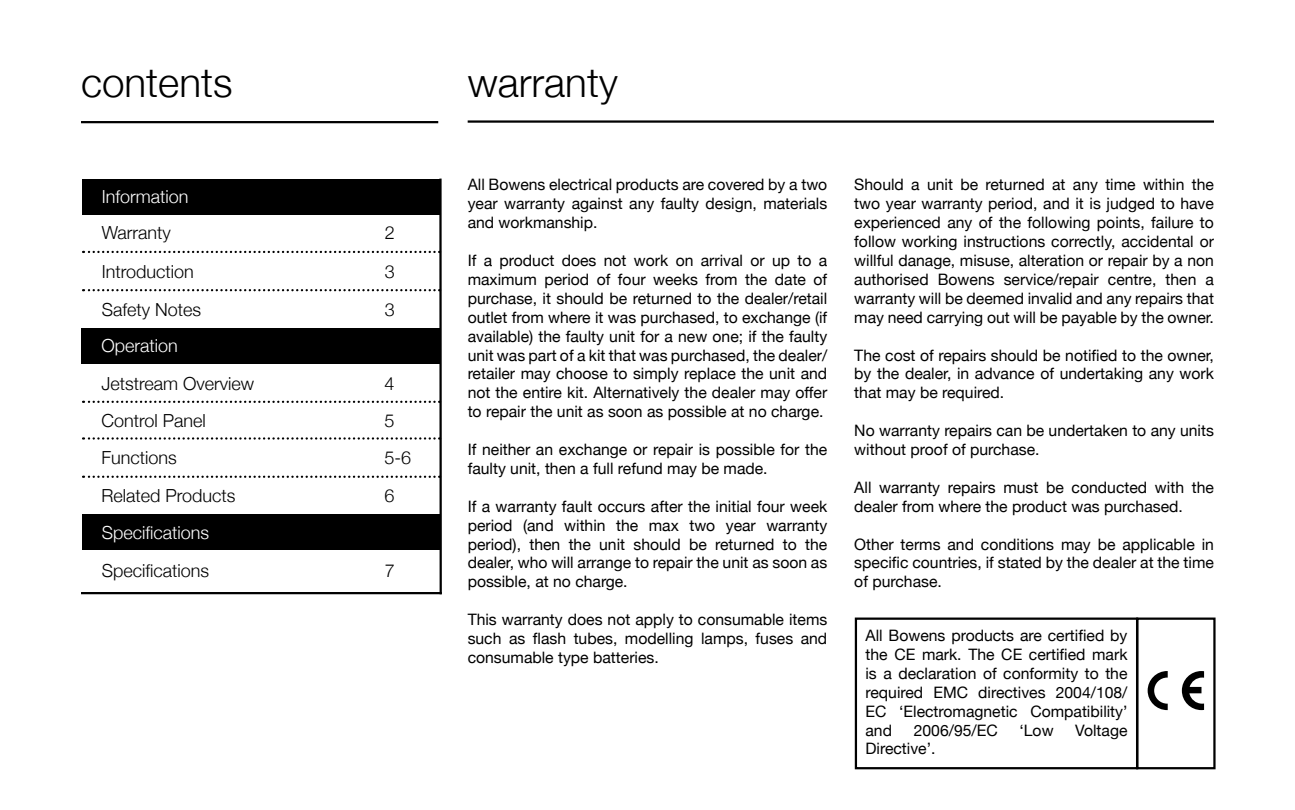
<style>
.page{position:relative;width:1295px;height:810px;background:#fff}
.page>*{position:absolute;margin:0;border:0;box-sizing:border-box;transform-origin:0 0}
.t1{font:300 40.5px "Helvetica Neue";color:#000}
.t2{font:300 18px "Helvetica Neue";color:#000}
.t3{font:300 18px "Helvetica Neue";color:#fff}
.t4{font:15.75px/18.9px "Helvetica Neue";color:#000;text-align:justify}
</style>
<div class="page">
<div style="left:82px;top:179px;width:359px;height:35px;background:#000"></div>
<hr style="left:468px;top:120px;width:746px;height:3px;background:#000">
<hr style="left:81px;top:121px;width:357px;height:2px;background:#000">
<div style="left:855px;top:618px;width:283px;height:151px;border:2px solid #000"></div>
<svg style="left:1147px;top:671px;width:20px;height:39px"></svg>
<svg style="left:1182px;top:671px;width:22px;height:39px"></svg>
<div style="left:1136px;top:618px;width:79px;height:151px;border:2px solid #000"></div>
<div style="left:81px;top:328px;width:359px;height:36px;background:#000"></div>
<div style="left:82px;top:515px;width:359px;height:35px;background:#000"></div>
<hr style="left:439px;top:179px;width:3px;height:415px;background:#000">
<hr style="left:81px;top:592px;width:361px;height:2px;background:#000">
<svg style="left:83px;top:437px;width:357px;height:3px"></svg>
<svg style="left:83px;top:401px;width:356px;height:2px"></svg>
<svg style="left:83px;top:289px;width:356px;height:2px"></svg>
<svg style="left:83px;top:251px;width:356px;height:2px"></svg>
<svg style="left:83px;top:476px;width:357px;height:2px"></svg>
<h1 class="t1" style="left:81px;top:57px;width:153px">contents</h1>
<h1 class="t1" style="left:468px;top:57px;width:152px">warranty</h1>
<p class="t3" style="left:102px;top:185px;width:88px">Information</p>
<p class="t2" style="left:102px;top:222px;width:71px">Warranty</p>
<p class="t2" style="left:385px;top:222px;width:12px">2</p>
<p class="t2" style="left:102px;top:260px;width:94px">Introduction</p>
<p class="t2" style="left:385px;top:260px;width:12px">3</p>
<p class="t2" style="left:102px;top:299px;width:101px">Safety Notes</p>
<p class="t2" style="left:385px;top:299px;width:12px">3</p>
<p class="t3" style="left:101px;top:335px;width:78px">Operation</p>
<p class="t2" style="left:101px;top:373px;width:154px">Jetstream Overview</p>
<p class="t2" style="left:384px;top:373px;width:12px">4</p>
<p class="t2" style="left:101px;top:410px;width:106px">Control Panel</p>
<p class="t2" style="left:384px;top:410px;width:12px">5</p>
<p class="t2" style="left:101px;top:446px;width:77px">Functions</p>
<p class="t2" style="left:384px;top:446px;width:28px">5-6</p>
<p class="t2" style="left:101px;top:485px;width:136px">Related Products</p>
<p class="t2" style="left:384px;top:485px;width:12px">6</p>
<p class="t3" style="left:102px;top:521px;width:109px">Specifications</p>
<p class="t2" style="left:102px;top:560px;width:109px">Specifications</p>
<p class="t2" style="left:385px;top:560px;width:12px">7</p>
<p class="t4" style="left:468px;top:175px;width:361px">All Bowens electrical products are covered by a two year warranty against any faulty design, materials and workmanship.</p>
<p class="t4" style="left:468px;top:251px;width:361px">If a product does not work on arrival or up to a maximum period of four weeks from the date of purchase, it should be returned to the dealer/retail outlet from where it was purchased, to exchange (if available) the faulty unit for a new one; if the faulty unit was part of a kit that was purchased, the dealer/ retailer may choose to simply replace the unit and not the entire kit. Alternatively the dealer may offer to repair the unit as soon as possible at no charge.</p>
<p class="t4" style="left:468px;top:440px;width:361px">If neither an exchange or repair is possible for the faulty unit, then a full refund may be made.</p>
<p class="t4" style="left:468px;top:497px;width:361px">If a warranty fault occurs after the initial four week period (and within the max two year warranty period), then the unit should be returned to the dealer, who will arrange to repair the unit as soon as possible, at no charge.</p>
<p class="t4" style="left:468px;top:610px;width:361px">This warranty does not apply to consumable items such as flash tubes, modelling lamps, fuses and consumable type batteries.</p>
<p class="t4" style="left:854px;top:175px;width:361px">Should a unit be returned at any time within the two year warranty period, and it is judged to have experienced any of the following points, failure to follow working instructions correctly, accidental or willful danage, misuse, alteration or repair by a non authorised Bowens service/repair centre, then a warranty will be deemed invalid and any repairs that may need carrying out will be payable by the owner.</p>
<p class="t4" style="left:854px;top:345px;width:361px">The cost of repairs should be notified to the owner, by the dealer, in advance of undertaking any work that may be required.</p>
<p class="t4" style="left:854px;top:421px;width:361px">No warranty repairs can be undertaken to any units without proof of purchase.</p>
<p class="t4" style="left:854px;top:478px;width:361px">All warranty repairs must be conducted with the dealer from where the product was purchased.</p>
<p class="t4" style="left:854px;top:534px;width:361px">Other terms and conditions may be applicable in specific countries, if stated by the dealer at the time of purchase.</p>
<p class="t4" style="left:865px;top:626px;width:263px">All Bowens products are certified by the CE mark. The CE certified mark is a declaration of conformity to the required EMC directives 2004/108/ EC ‘Electromagnetic Compatibility’ and</p>
<p class="t4" style="left:914px;top:720px;width:86px">2006/95/EC</p>
<p class="t4" style="left:1019px;top:720px;width:36px">‘Low</p>
<p class="t4" style="left:1075px;top:720px;width:54px">Voltage</p>
<p class="t4" style="left:865px;top:739px;width:72px">Directive’.</p>
</div>
